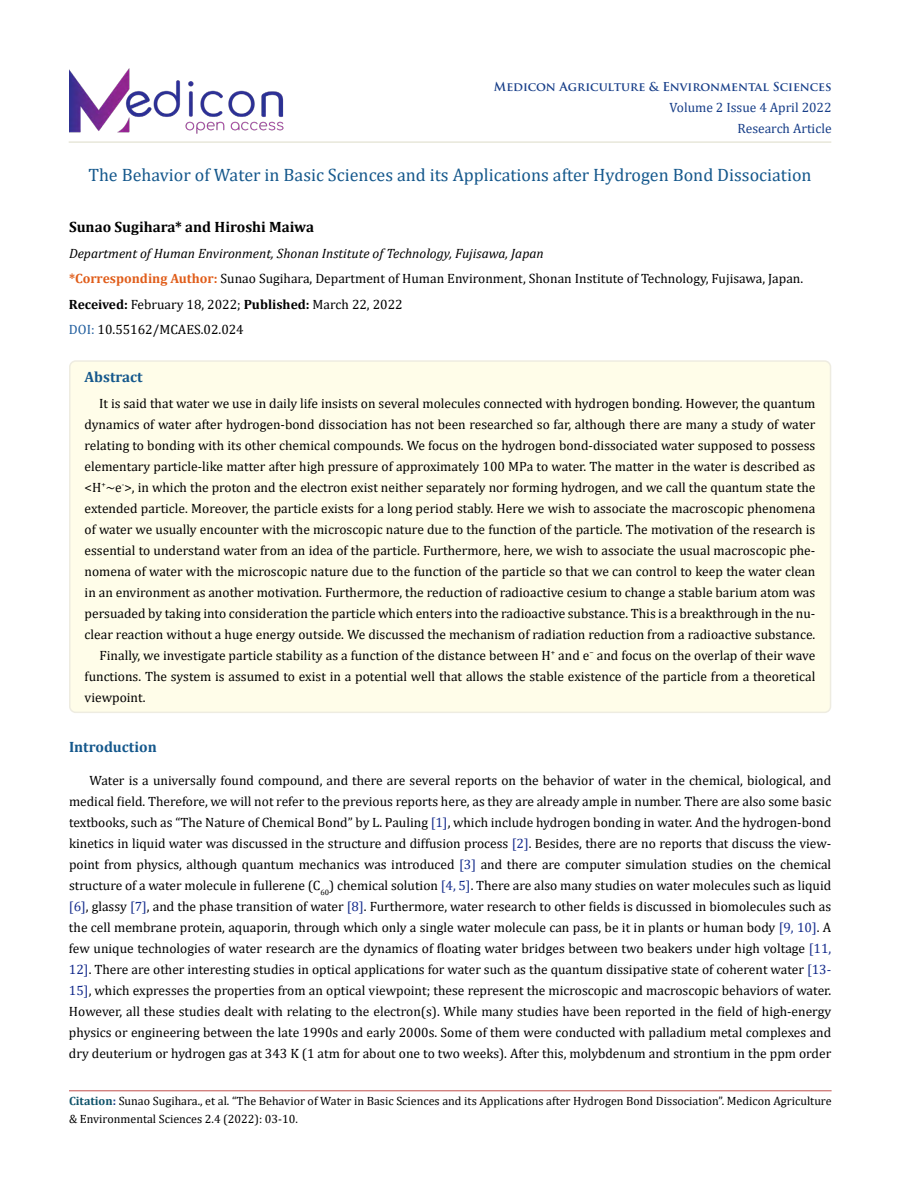
<style>
.page{position:relative;width:900px;height:1188px;background:#fff}
.page>*{position:absolute;margin:0;border:0;box-sizing:border-box;transform-origin:0 0}
.t1{font:18px "Cambria";color:#15588c}
.t2{font:700 15px "Cambria";color:#000}
.t3{font:700 15px "Cambria";color:#15588c}
.t4{font:13.5px/21px "Cambria";color:#000}
.t5{font:13.5px/21px "Cambria";color:#173e88;text-align:right}
.t6{font:12px/18px "Cambria";color:#000}
.t7{font:700 12px "Trajan Pro";color:#173e88}
.s1{font-style:italic}
.s2{font-weight:700;color:#e05d1a}
.s3{font-weight:700}
.s4{color:#215e9e}
.s5{color:#152c8c}
.s6{font-weight:700;color:#0e536a}
.s7{font-weight:700;color:#173e88}
</style>
<div class="page">
<img style="left:69px;top:68px;width:218px;height:74px">
<hr style="left:69px;top:1091px;width:763px;height:1px;background:#c0504d">
<hr style="left:69px;top:142px;width:762px;height:1px;background:#e0dfcd">
<div style="left:70px;top:361px;width:761px;height:351px;background:#fffde9;border-radius:6px"></div>
<div style="left:69px;top:360px;width:762px;height:353px;border:2px solid #eeece1;border-radius:6px"></div>
<p class="t7" style="left:494px;top:79px;width:339px">Medicon Agriculture &amp; Environmental Sciences</p>
<p class="t5" style="left:670px;top:97px;width:163px">Volume 2 Issue 4 April 2022<br>Research Article</p>
<h1 class="t1" style="left:88px;top:164px;width:725px">The Behavior of Water in Basic Sciences and its Applications after Hydrogen Bond Dissociation</h1>
<p class="t2" style="left:69px;top:217px;width:247px">Sunao Sugihara* and Hiroshi Maiwa</p>
<p class="t4" style="left:69px;top:241px;width:736px;line-height:25.5px"><span class="s1">Department of Human Environment, Shonan Institute of Technology, Fujisawa, Japan<br></span><span class="s2">*Corresponding Author:</span> Sunao Sugihara, Department of Human Environment, Shonan Institute of Technology, Fujisawa, Japan.<br><span class="s3">Received:</span> February 18, 2022; <span class="s3">Published:</span> March 22, 2022<br><span class="s4">DOI:</span> 10.55162/MCAES.02.024</p>
<p class="t3" style="left:85px;top:366px;width:60px">Abstract</p>
<p class="t4" style="left:99px;top:393px;width:718px">It is said that water we use in daily life insists on several molecules connected with hydrogen bonding. However, the quantum</p>
<p class="t4" style="left:85px;top:414px;width:732px">dynamics of water after hydrogen-bond dissociation has not been researched so far, although there are many a study of water</p>
<p class="t4" style="left:85px;top:435px;width:732px">relating to bonding with its other chemical compounds. We focus on the hydrogen bond-dissociated water supposed to possess</p>
<p class="t4" style="left:85px;top:456px;width:732px">elementary particle-like matter after high pressure of approximately 100 MPa to water. The matter in the water is described as</p>
<p class="t4" style="left:85px;top:477px;width:732px">&lt;H<sup>+</sup>~e<sup>-</sup>&gt;, in which the proton and the electron exist neither separately nor forming hydrogen, and we call the quantum state the</p>
<p class="t4" style="left:85px;top:498px;width:732px">extended particle. Moreover, the particle exists for a long period stably. Here we wish to associate the macroscopic phenomena</p>
<p class="t4" style="left:85px;top:519px;width:732px">of water we usually encounter with the microscopic nature due to the function of the particle. The motivation of the research is</p>
<p class="t4" style="left:85px;top:540px;width:732px">essential to understand water from an idea of the particle. Furthermore, here, we wish to associate the usual macroscopic phe-</p>
<p class="t4" style="left:85px;top:561px;width:732px">nomena of water with the microscopic nature due to the function of the particle so that we can control to keep the water clean</p>
<p class="t4" style="left:85px;top:582px;width:732px">in an environment as another motivation. Furthermore, the reduction of radioactive cesium to change a stable barium atom was</p>
<p class="t4" style="left:85px;top:603px;width:732px">persuaded by taking into consideration the particle which enters into the radioactive substance. This is a breakthrough in the nu-</p>
<p class="t4" style="left:85px;top:624px;width:732px">clear reaction without a huge energy outside. We discussed the mechanism of radiation reduction from a radioactive substance.</p>
<p class="t4" style="left:100px;top:645px;width:717px">Finally, we investigate particle stability as a function of the distance between H<sup>+</sup> and e<sup>−</sup> and focus on the overlap of their wave</p>
<p class="t4" style="left:85px;top:666px;width:732px">functions. The system is assumed to exist in a potential well that allows the stable existence of the particle from a theoretical</p>
<p class="t4" style="left:85px;top:687px;width:63px">viewpoint.</p>
<p class="t3" style="left:69px;top:736px;width:89px">Introduction</p>
<p class="t4" style="left:69px;top:770px;width:764px;text-align:justify;text-indent:21px">Water is a universally found compound, and there are several reports on the behavior of water in the chemical, biological, and medical field. Therefore, we will not refer to the previous reports here, as they are already ample in number. There are also some basic textbooks, such as “The Nature of Chemical Bond” by L. Pauling <span class="s5">[1]</span>, which include hydrogen bonding in water. And the hydrogen-bond kinetics in liquid water was discussed in the structure and diffusion process <span class="s5">[2]</span>. Besides, there are no reports that discuss the view&shy;point from physics, although quantum mechanics was introduced <span class="s5">[3]</span> and there are computer simulation studies on the chemical structure of a water molecule in fullerene (C<sub>60</sub>) chemical solution <span class="s5">[4, 5]</span>. There are also many studies on water molecules such as liquid <span class="s5">[6]</span>, glassy <span class="s5">[7]</span>, and the phase transition of water <span class="s5">[8]</span>. Furthermore, water research to other fields is discussed in biomolecules such as the cell membrane protein, aquaporin, through which only a single water molecule can pass, be it in plants or human body <span class="s5">[9, 10]</span>. A few unique technologies of water research are the dynamics of floating water bridges between two beakers under high voltage <span class="s5">[11, 12]</span>. There are other interesting studies in optical applications for water such as the quantum dissipative state of coherent water <span class="s5">[13- 15]</span>, which expresses the properties from an optical viewpoint; these represent the microscopic and macroscopic behaviors of water.<br>However, all these studies dealt with relating to the electron(s). While many studies have been reported in the field of high-energy physics or engineering between the late 1990s and early 2000s. Some of them were conducted with palladium metal complexes and dry deuterium or hydrogen gas at 343 K (1 atm for about one to two weeks). After this, molybdenum and strontium in the ppm order</p>
<p class="t6" style="left:69px;top:1092px;width:764px"><span class="s6">Citation</span><span class="s7">:</span> Sunao Sugihara., et al. “The Behavior of Water in Basic Sciences and its Applications after Hydrogen Bond Dissociation”. Medicon Agriculture &amp; Environmental Sciences 2.4 (2022): 03-10.</p>
</div>
